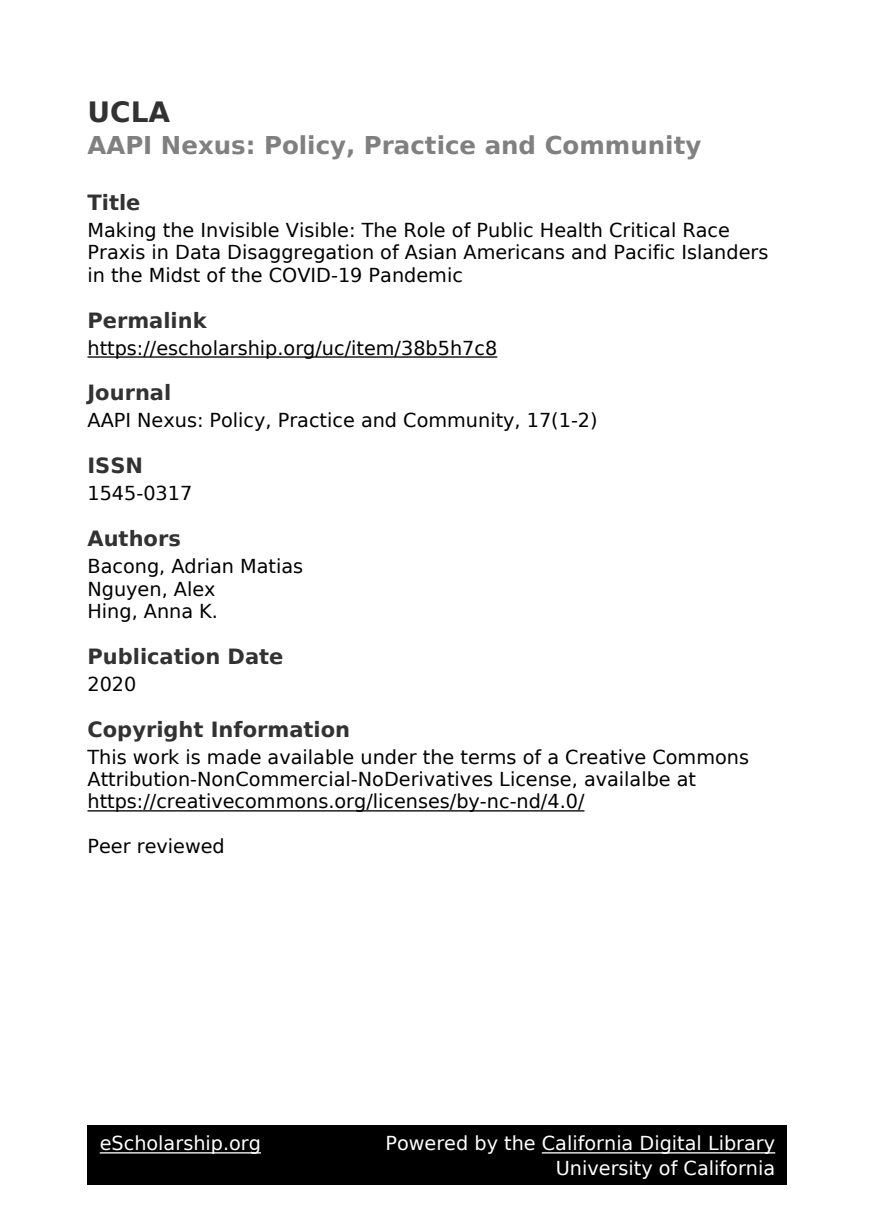
<style>
.page{position:relative;width:875px;height:1225px;background:#fff}
.page>*{position:absolute;margin:0;border:0;box-sizing:border-box;transform-origin:0 0}
.t1{font:700 28px "DejaVu Sans";color:#323232}
.t2{font:700 24.5px "DejaVu Sans";color:#808080}
.t3{font:700 21px "DejaVu Sans";color:#323232}
.t4{font:19.25px/22.4px "DejaVu Sans";color:#000}
.t5{font:19.25px/24.5px "DejaVu Sans";color:#fff;text-align:right}
</style>
<div class="page">
<hr style="left:88px;top:356px;width:409px;height:2px;background:#000">
<hr style="left:88px;top:810px;width:497px;height:2px;background:#000">
<div style="left:88px;top:1125px;width:700px;height:60px;background:#000"></div>
<hr style="left:100px;top:1152px;width:161px;height:2px;background:#fff">
<hr style="left:542px;top:1152px;width:233px;height:2px;background:#fff">
<h1 class="t1" style="left:88px;top:101px;width:84px">UCLA</h1>
<p class="t2" style="left:88px;top:136px;width:615px">AAPI Nexus: Policy, Practice and Community</p>
<p class="t3" style="left:88px;top:194px;width:54px">Title</p>
<p class="t4" style="left:88px;top:221px;width:682px">Making the Invisible Visible: The Role of Public Health Critical Race<br>Praxis in Data Disaggregation of Asian Americans and Pacific Islanders in the Midst of the COVID-19 Pandemic</p>
<p class="t3" style="left:88px;top:312px;width:121px">Permalink</p>
<p class="t4" style="left:88px;top:338px;width:411px">https://escholarship.org/uc/item/38b5h7c8</p>
<p class="t3" style="left:88px;top:384px;width:85px">Journal</p>
<p class="t4" style="left:88px;top:411px;width:512px">AAPI Nexus: Policy, Practice and Community, 17(1-2)</p>
<p class="t3" style="left:88px;top:457px;width:57px">ISSN</p>
<p class="t4" style="left:88px;top:484px;width:106px">1545-0317</p>
<p class="t3" style="left:88px;top:530px;width:95px">Authors</p>
<p class="t4" style="left:88px;top:557px;width:217px">Bacong, Adrian Matias<br>Nguyen, Alex<br>Hing, Anna K.</p>
<p class="t3" style="left:88px;top:648px;width:198px">Publication Date</p>
<p class="t4" style="left:88px;top:675px;width:50px">2020</p>
<p class="t3" style="left:88px;top:721px;width:264px">Copyright Information</p>
<p class="t4" style="left:88px;top:748px;width:663px">This work is made available under the terms of a Creative Commons<br>Attribution-NonCommercial-NoDerivatives License, availalbe at https://creativecommons.org/licenses/by-nc-nd/4.0/</p>
<p class="t4" style="left:88px;top:837px;width:139px">Peer reviewed</p>
<p class="t5" style="left:100px;top:1133px;width:163px">eScholarship.org</p>
<p class="t5" style="left:385px;top:1133px;width:391px">Powered by the California Digital Library<br>University of California</p>
</div>
